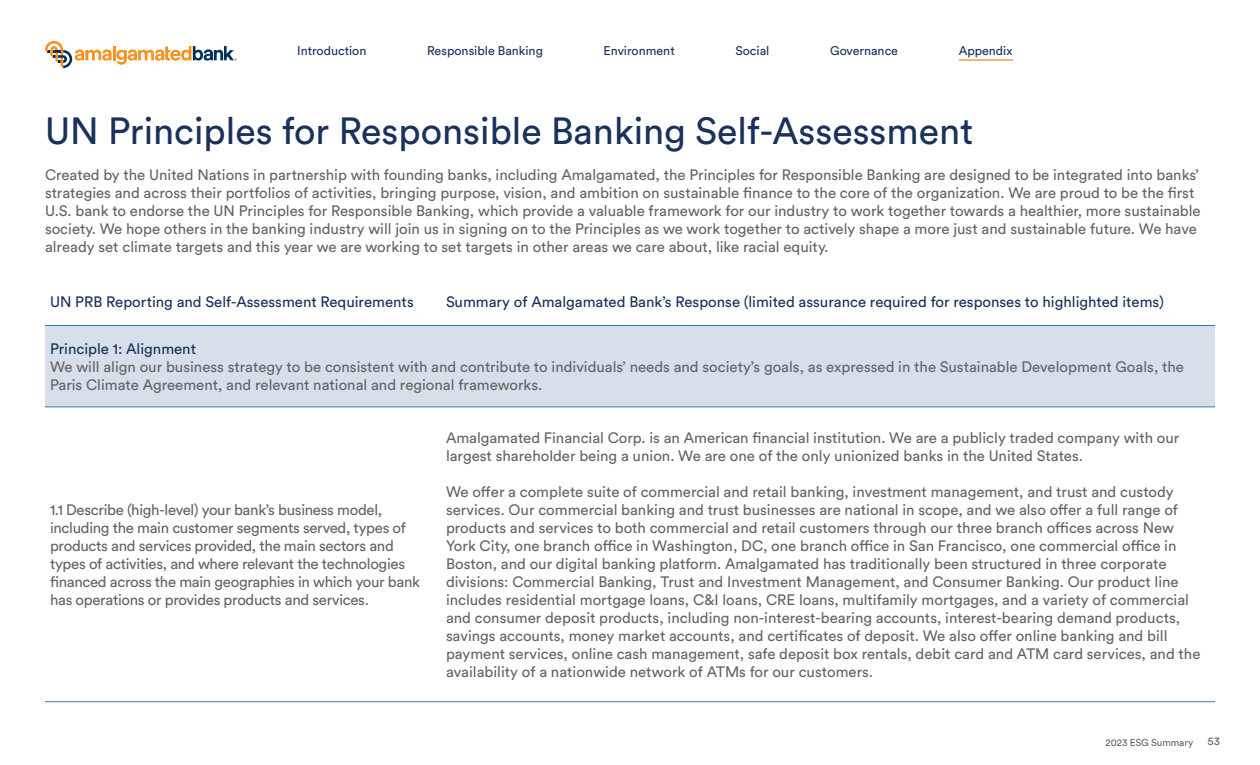
<style>
.page{position:relative;width:1260px;height:765px;background:#fff}
.page>*{position:absolute;margin:0;border:0;box-sizing:border-box;transform-origin:0 0}
.t1{font:37.5px "Circular Std";color:#18325b}
.t2{font:15px/18px "Circular Std";color:#646464}
.t3{font:15px/18px "Circular Std";letter-spacing:-.02em;color:#646464}
.t4{font:15px "Circular Std";color:#18325b}
.t5{font:12.5px "Circular Std";color:#18325b}
.t6{font:11.25px "Circular Std";color:#646464}
.t7{font:10px "Circular Std";letter-spacing:-.01em;color:#646464}
</style>
<div class="page">
<svg style="left:45px;top:41px;width:192px;height:27px"></svg>
<hr style="left:959px;top:59px;width:54px;height:2px;background:#ef8a21">
<div style="left:45px;top:326px;width:1170px;height:81px;background:#d7dfeb"></div>
<hr style="left:45px;top:702px;width:396px;height:1px;background:#317ead">
<hr style="left:441px;top:702px;width:774px;height:1px;background:#317ead">
<hr style="left:45px;top:325px;width:396px;height:1px;background:#317ead">
<hr style="left:441px;top:325px;width:774px;height:1px;background:#317ead">
<hr style="left:45px;top:407px;width:396px;height:1px;background:#317ead">
<hr style="left:441px;top:407px;width:774px;height:1px;background:#317ead">
<p class="t5" style="left:297px;top:43px;width:71px">Introduction</p>
<p class="t5" style="left:427px;top:43px;width:117px">Responsible Banking</p>
<p class="t5" style="left:604px;top:43px;width:73px">Environment</p>
<p class="t5" style="left:735px;top:43px;width:35px">Social</p>
<p class="t5" style="left:830px;top:43px;width:69px">Governance</p>
<p class="t5" style="left:959px;top:43px;width:55px">Appendix</p>
<h1 class="t1" style="left:45px;top:108px;width:930px">UN Principles for Responsible Banking Self-Assessment</h1>
<p class="t2" style="left:45px;top:166px;width:1157px">Created by the United Nations in partnership with founding banks, including Amalgamated, the Principles for Responsible Banking are designed to be integrated into banks’ strategies and across their portfolios of activities, bringing purpose, vision, and ambition on sustainable finance to the core of the organization. We are proud to be the first U.S. bank to endorse the UN Principles for Responsible Banking, which provide a valuable framework for our industry to work together towards a healthier, more sustainable society. We hope others in the banking industry will join us in signing on to the Principles as we work together to actively shape a more just and sustainable future. We have already set climate targets and this year we are working to set targets in other areas we care about, like racial equity.</p>
<p class="t4" style="left:50px;top:293px;width:365px">UN PRB Reporting and Self-Assessment Requirements</p>
<p class="t4" style="left:446px;top:293px;width:719px">Summary of Amalgamated Bank’s Response (limited assurance required for responses to highlighted items)</p>
<p class="t4" style="left:50px;top:339px;width:148px">Principle 1: Alignment</p>
<p class="t2" style="left:50px;top:357px;width:1136px">We will align our business strategy to be consistent with and contribute to individuals’ needs and society’s goals, as expressed in the Sustainable Development Goals, the<br>Paris Climate Agreement, and relevant national and regional frameworks.</p>
<p class="t3" style="left:50px;top:500px;width:372px">1.1 Describe (high-level) your bank’s business model, including the main customer segments served, types of products and services provided, the main sectors and types of activities, and where relevant the technologies financed across the main geographies in which your bank has operations or provides products and services.</p>
<p class="t2" style="left:446px;top:428px;width:735px">Amalgamated Financial Corp. is an American financial institution. We are a publicly traded company with our largest shareholder being a union. We are one of the only unionized banks in the United States.</p>
<p class="t2" style="left:446px;top:482px;width:756px">We offer a complete suite of commercial and retail banking, investment management, and trust and custody services. Our commercial banking and trust businesses are national in scope, and we also offer a full range of products and services to both commercial and retail customers through our three branch offices across New York City, one branch office in Washington, DC, one branch office in San Francisco, one commercial office in Boston, and our digital banking platform. Amalgamated has traditionally been structured in three corporate divisions: Commercial Banking, Trust and Investment Management, and Consumer Banking. Our product line includes residential mortgage loans, C&amp;I loans, CRE loans, multifamily mortgages, and a variety of commercial and consumer deposit products, including non-interest-bearing accounts, interest-bearing demand products, savings accounts, money market accounts, and certificates of deposit. We also offer online banking and bill payment services, online cash management, safe deposit box rentals, debit card and ATM card services, and the availability of a nationwide network of ATMs for our customers.</p>
<p class="t7" style="left:1106px;top:736px;width:89px">2023 ESG Summary</p>
<p class="t6" style="left:1208px;top:734px;width:14px">53</p>
</div>
